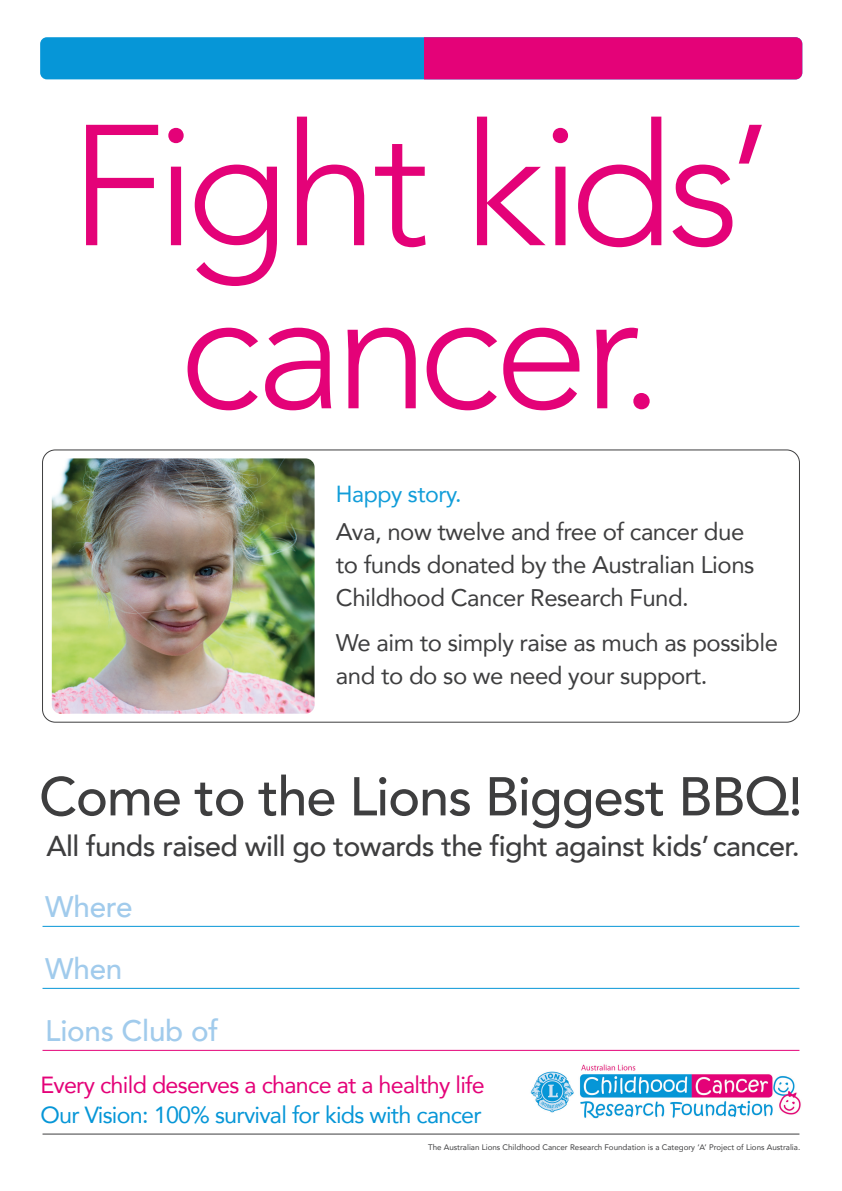
<style>
.page{position:relative;width:842px;height:1191px;background:#fff}
.page>*{position:absolute;margin:0;border:0;box-sizing:border-box;transform-origin:0 0}
.t1{font:300 170px/163px "Avenir";letter-spacing:-.03em;color:#e40278;text-align:center}
.t2{font:500 54px "Avenir";letter-spacing:-.02em;color:#3e3e3f}
.t3{font:500 29.7px/62px "Avenir";letter-spacing:-.01em;color:#a1cbec}
.t4{font:500 28.7px "Avenir";letter-spacing:-.02em;color:#3e3e3f}
.t5{font:24px/33px "Avenir";letter-spacing:-.02em;color:#3e3e3f}
.t6{font:23.3px "Avenir";letter-spacing:-.03em;color:#e40278}
.t7{font:23.3px "Avenir";letter-spacing:-.03em;color:#0696d7}
.t8{font:23.2px "Avenir";letter-spacing:-.02em;color:#119dd9}
.t9{font:8px "Avenir";color:#3e3e3f}
</style>
<div class="page">
<div style="left:40px;top:37px;width:762px;height:42px;background:#0696d7;border-radius:7px"></div>
<div style="left:424px;top:37px;width:378px;height:42px;background:#e40278"></div>
<hr style="left:43px;top:1049px;width:756px;height:1px;background:#e40278">
<hr style="left:43px;top:1133px;width:756px;height:1px;background:#3e3e3f">
<hr style="left:43px;top:987px;width:756px;height:1px;background:#0696d7">
<hr style="left:43px;top:926px;width:756px;height:1px;background:#0696d7">
<img style="left:53px;top:459px;width:261px;height:253px">
<div style="left:50px;top:456px;width:267px;height:259px;border:2px solid #fff;border-radius:10px"></div>
<img style="left:530px;top:1064px;width:271px;height:55px">
<h1 class="t1" style="left:70px;top:105px;width:704px">Fight kids’ cancer.</h1>
<p class="t8" style="left:336px;top:475px;width:127px">Happy story.</p>
<p class="t5" style="left:336px;top:515px;width:420px">Ava, now twelve and free of cancer due to funds donated by the Australian Lions<br>Childhood Cancer Research Fund.</p>
<p class="t5" style="left:336px;top:625px;width:444px">We aim to simply raise as much as possible and to do so we need your support.</p>
<h2 class="t2" style="left:39px;top:750px;width:765px">Come to the Lions Biggest BBQ!</h2>
<p class="t4" style="left:46px;top:821px;width:755px">All funds raised will go towards the fight against kids’ cancer.</p>
<p class="t3" style="left:45px;top:873px;width:174px">Where<br>When<br>Lions Club of</p>
<p class="t6" style="left:40px;top:1066px;width:446px">Every child deserves a chance at a healthy life</p>
<p class="t7" style="left:40px;top:1096px;width:443px">Our Vision: 100% survival for kids with cancer</p>
<p class="t9" style="left:428px;top:1141px;width:374px">The Australian Lions Childhood Cancer Research Foundation is a Category ‘A’ Project of Lions Australia.</p>
</div>
